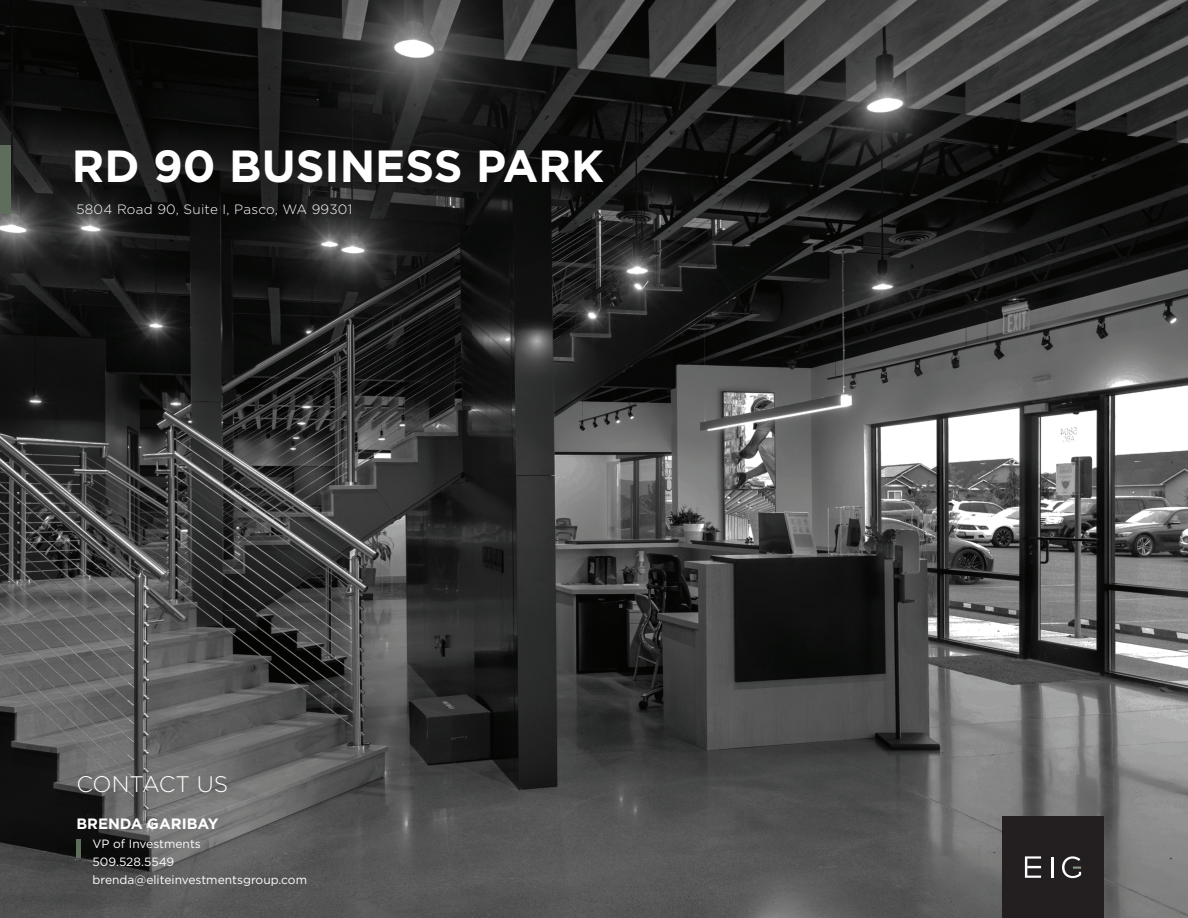
<style>
.page{position:relative;width:1188px;height:918px;background:#fff}
.page>*{position:absolute;margin:0;border:0;box-sizing:border-box;transform-origin:0 0}
.t1{font:700 45px "Gotham";color:#fff}
.t2{font:300 22.5px "Gotham";letter-spacing:-.01em;color:#fff}
.t3{font:700 15px "Gotham";color:#fff}
.t4{font:300 13.5px "Gotham";letter-spacing:.02em;color:#fff}
.t5{font:12px/18px "Gotham";color:#fff}
</style>
<div class="page">
<img style="left:0;top:0;width:1188px;height:918px">
<div style="left:0;top:146px;width:11px;height:68px;background:#5f6d5c"></div>
<div style="left:76px;top:839px;width:5px;height:19px;background:#5f6d5c"></div>
<div style="left:1002px;top:817px;width:102px;height:101px;background:#231f20"></div>
<hr style="left:1051px;top:857px;width:2px;height:21px;background:#fff">
<svg style="left:1062px;top:856px;width:19px;height:22px"></svg>
<svg style="left:1025px;top:856px;width:16px;height:22px"></svg>
<h1 class="t1" style="left:72px;top:136px;width:533px">RD 90 BUSINESS PARK</h1>
<p class="t4" style="left:76px;top:201px;width:277px">5804 Road 90, Suite I, Pasco, WA 99301</p>
<h2 class="t2" style="left:76px;top:769px;width:153px">CONTACT US</h2>
<p class="t3" style="left:76px;top:813px;width:144px">BRENDA GARIBAY</p>
<p class="t5" style="left:93px;top:834px;width:216px">VP of Investments<br>509.528.5549 brenda@eliteinvestmentsgroup.com</p>
</div>
